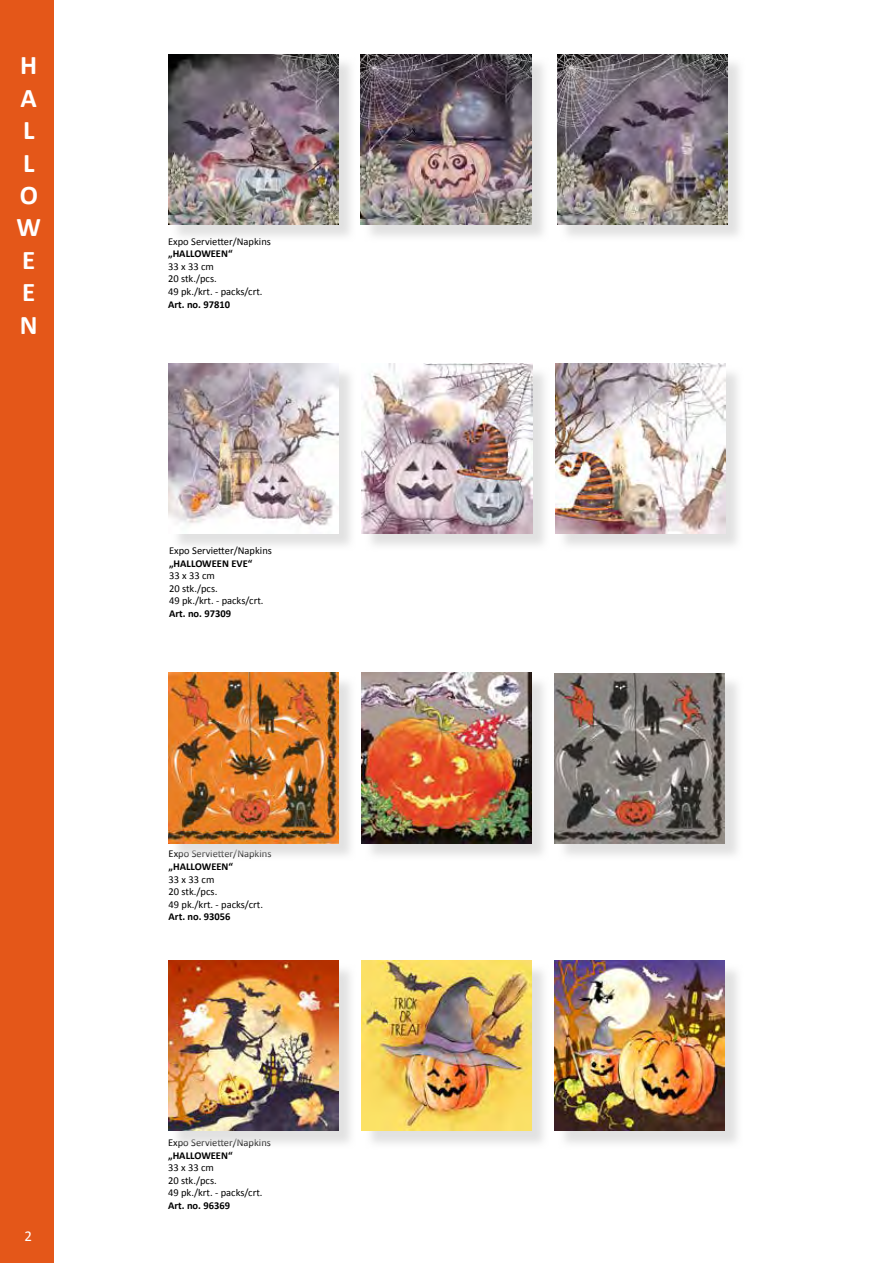
<style>
.page{position:relative;width:893px;height:1263px;background:#fff}
.page>*{position:absolute;margin:0;border:0;box-sizing:border-box;transform-origin:0 0}
.t1{font:700 27px/32.4px "Calibri";color:#fff}
.t2{font:15px "Calibri";color:#fff}
.t3{font:10.5px/12.6px "Calibri";color:#000}
.t4{font:700 10.5px "Calibri";color:#000}
</style>
<div class="page">
<div style="left:170px;top:963px;width:187px;height:186px;background:#d8d8d8;opacity:.75"></div>
<img style="left:168px;top:961px;width:170px;height:170px">
<div style="left:364px;top:963px;width:186px;height:186px;background:#d8d8d8;opacity:.75"></div>
<img style="left:361px;top:961px;width:170px;height:170px">
<div style="left:557px;top:963px;width:186px;height:186px;background:#d8d8d8;opacity:.75"></div>
<img style="left:555px;top:961px;width:170px;height:170px">
<div style="left:0;top:0;width:53px;height:1263px;background:#e45719"></div>
<div style="left:364px;top:366px;width:186px;height:186px;background:#d8d8d8;opacity:.75"></div>
<img style="left:362px;top:363px;width:170px;height:171px">
<div style="left:171px;top:366px;width:186px;height:186px;background:#d8d8d8;opacity:.75"></div>
<img style="left:169px;top:363px;width:170px;height:171px">
<div style="left:557px;top:366px;width:187px;height:186px;background:#d8d8d8;opacity:.75"></div>
<img style="left:555px;top:363px;width:170px;height:171px">
<div style="left:363px;top:56px;width:186px;height:187px;background:#d8d8d8;opacity:.75"></div>
<img style="left:361px;top:54px;width:170px;height:170px">
<div style="left:170px;top:56px;width:187px;height:187px;background:#d8d8d8;opacity:.75"></div>
<img style="left:168px;top:54px;width:170px;height:170px">
<div style="left:560px;top:56px;width:186px;height:187px;background:#d8d8d8;opacity:.75"></div>
<img style="left:557px;top:54px;width:170px;height:170px">
<div style="left:170px;top:675px;width:187px;height:186px;background:#d8d8d8;opacity:.75"></div>
<img style="left:168px;top:673px;width:170px;height:170px">
<div style="left:364px;top:675px;width:186px;height:186px;background:#d8d8d8;opacity:.75"></div>
<img style="left:361px;top:673px;width:170px;height:170px">
<div style="left:557px;top:675px;width:186px;height:186px;background:#d8d8d8;opacity:.75"></div>
<img style="left:555px;top:673px;width:170px;height:170px">
<h1 class="t1" style="left:17px;top:48px;width:26px">H<br>A<br>L<br>L<br>O<br>W<br>E<br>E<br>N</h1>
<h2 class="t2" style="left:24px;top:1226px;width:9px">2</h2>
<p class="t3" style="left:168px;top:235px;width:104px">Expo Servietter/Napkins</p>
<p class="t4" style="left:168px;top:246px;width:66px">„HALLOWEEN“</p>
<p class="t3" style="left:168px;top:260px;width:96px">33 x 33 cm<br>20 stk./pcs.<br>49 pk./krt. - packs/crt.</p>
<p class="t4" style="left:168px;top:297px;width:63px">Art. no. 97810</p>
<p class="t3" style="left:169px;top:544px;width:104px">Expo Servietter/Napkins</p>
<p class="t4" style="left:169px;top:556px;width:85px">„HALLOWEEN EVE“</p>
<p class="t3" style="left:169px;top:569px;width:96px">33 x 33 cm<br>20 stk./pcs.<br>49 pk./krt. - packs/crt.</p>
<p class="t4" style="left:169px;top:606px;width:63px">Art. no. 97309</p>
<p class="t3" style="left:169px;top:847px;width:104px">Expo Servietter/Napkins</p>
<p class="t4" style="left:169px;top:859px;width:66px">„HALLOWEEN“</p>
<p class="t3" style="left:169px;top:872px;width:96px">33 x 33 cm<br>20 stk./pcs.<br>49 pk./krt. - packs/crt.</p>
<p class="t4" style="left:169px;top:909px;width:63px">Art. no. 93056</p>
<p class="t3" style="left:168px;top:1136px;width:104px">Expo Servietter/Napkins</p>
<p class="t4" style="left:168px;top:1148px;width:66px">„HALLOWEEN“</p>
<p class="t3" style="left:168px;top:1161px;width:96px">33 x 33 cm<br>20 stk./pcs.<br>49 pk./krt. - packs/crt.</p>
<p class="t4" style="left:168px;top:1198px;width:63px">Art. no. 96369</p>
</div>
